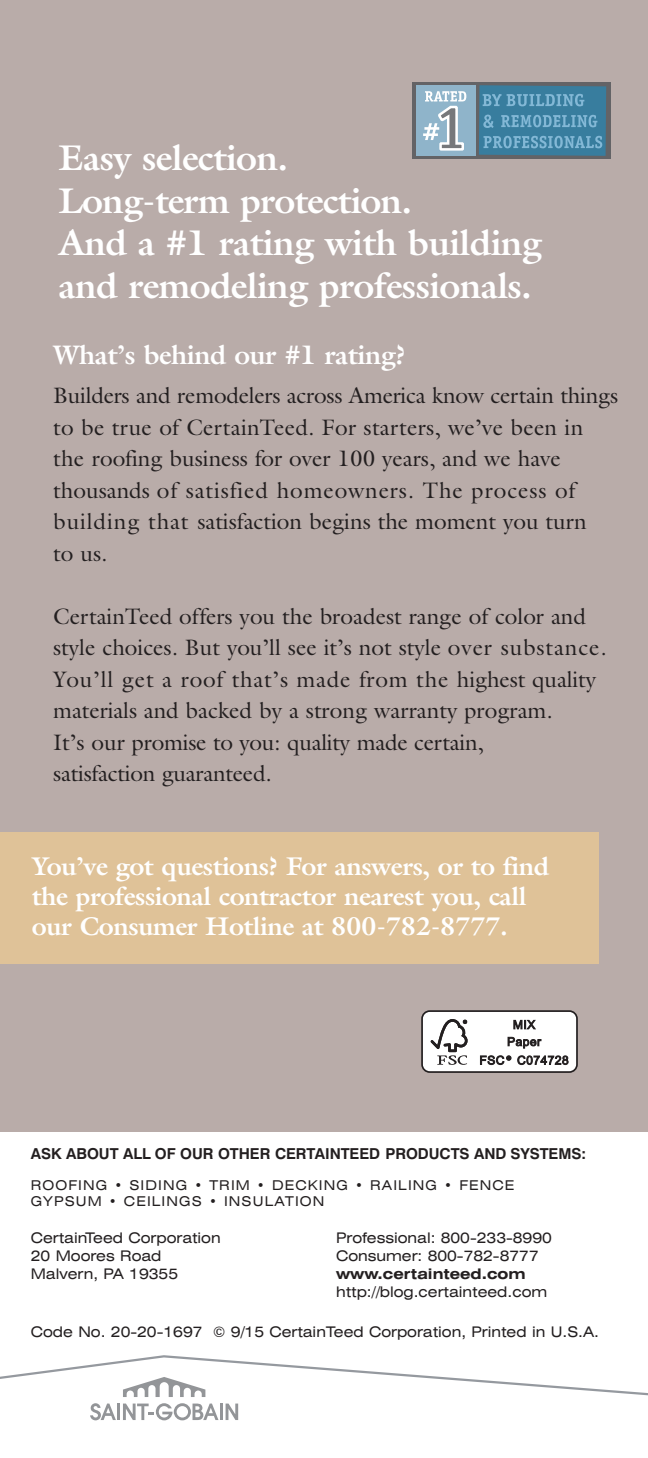
<style>
.page{position:relative;width:648px;height:1458px;background:#fff}
.page>*{position:absolute;margin:0;border:0;box-sizing:border-box;transform-origin:0 0}
.t1{font:700 36px/42.8px "Galliard";letter-spacing:-.02em;color:#fff}
.t2{font:700 27px "Galliard";letter-spacing:-.02em;color:#fff}
.t3{font:700 25.88px/30.2px "Galliard";letter-spacing:-.02em;color:#fff}
.t4{font:22.5px/31.5px "Galliard";color:#231f20}
.t5{font:700 15.08px "Swiss 721 BT";letter-spacing:-.005em;color:#231f20}
.t6{font:expanded 14.62px/18px "Swiss 721 BT";color:#231f20}
.t7{font:700 expanded 14.62px "Swiss 721 BT";color:#231f20}
.t8{font:expanded 13.5px/16.2px "Swiss 721 BT";letter-spacing:.08em;color:#231f20}
</style>
<div class="page">
<div style="left:0;top:0;width:648px;height:1131px;background:#b9aca9"></div>
<div style="left:0;top:832px;width:599px;height:132px;background:#dfc298"></div>
<div style="left:412px;top:82px;width:198px;height:77px;background:#636366"></div>
<div style="left:416px;top:85px;width:60px;height:70px;background:#8fb4ca"></div>
<svg style="left:479px;top:85px;width:127px;height:71px;background:#4989a8"></svg>
<svg style="left:423px;top:91px;width:43px;height:60px"></svg>
<svg style="left:0;top:1355px;width:648px;height:65px"></svg>
<div style="left:422px;top:1011px;width:155px;height:61px;background:#fff;border-radius:8px"></div>
<div style="left:421px;top:1010px;width:157px;height:63px;border:2px solid #231f20;border-radius:8px"></div>
<svg style="left:431px;top:1019px;width:37px;height:46px"></svg>
<svg style="left:513px;top:1019px;width:23px;height:11px"></svg>
<svg style="left:508px;top:1037px;width:34px;height:12px"></svg>
<svg style="left:480px;top:1055px;width:31px;height:10px"></svg>
<svg style="left:517px;top:1055px;width:52px;height:10px"></svg>
<h1 class="t1" style="left:59px;top:140px;width:485px">Easy selection.<br>Long-term protection.<br>And a #1 rating with building and remodeling professionals.</h1>
<p class="t2" style="left:53px;top:344px;width:354px">What’s behind our #1 rating?</p>
<p class="t4" style="left:53px;top:382px;width:566px">Builders and remodelers across America know certain things to be true of CertainTeed. For starters, we’ve been in the roofing business for over 100 years, and we have thousands of satisfied homeowners. The process of building that satisfaction begins the moment you turn<br>to us.</p>
<p class="t4" style="left:53px;top:603px;width:555px">CertainTeed offers you the broadest range of color and style choices. But you’ll see it’s not style over substance.<br>You’ll get a roof that’s made from the highest quality materials and backed by a strong warranty program.<br>It’s our promise to you: quality made certain,<br>satisfaction guaranteed.</p>
<p class="t3" style="left:32px;top:854px;width:519px">You’ve got questions? For answers, or to find the professional contractor nearest you, call our Consumer Hotline at 800-782-8777.</p>
<p class="t5" style="left:31px;top:1148px;width:557px">ASK ABOUT ALL OF OUR OTHER CERTAINTEED PRODUCTS AND SYSTEMS:</p>
<p class="t8" style="left:31px;top:1178px;width:485px">ROOFING • SIDING • TRIM • DECKING • RAILING • FENCE<br>GYPSUM • CEILINGS • INSULATION</p>
<p class="t6" style="left:31px;top:1230px;width:191px">CertainTeed Corporation<br>20 Moores Road<br>Malvern, PA 19355</p>
<p class="t6" style="left:336px;top:1230px;width:217px">Professional: 800-233-8990<br>Consumer: 800-782-8777</p>
<p class="t7" style="left:336px;top:1268px;width:191px">www.certainteed.com</p>
<p class="t6" style="left:336px;top:1284px;width:213px">http://blog.certainteed.com</p>
<p class="t6" style="left:31px;top:1325px;width:570px">Code No. 20-20-1697 © 9/15 CertainTeed Corporation, Printed in U.S.A.</p>
</div>
